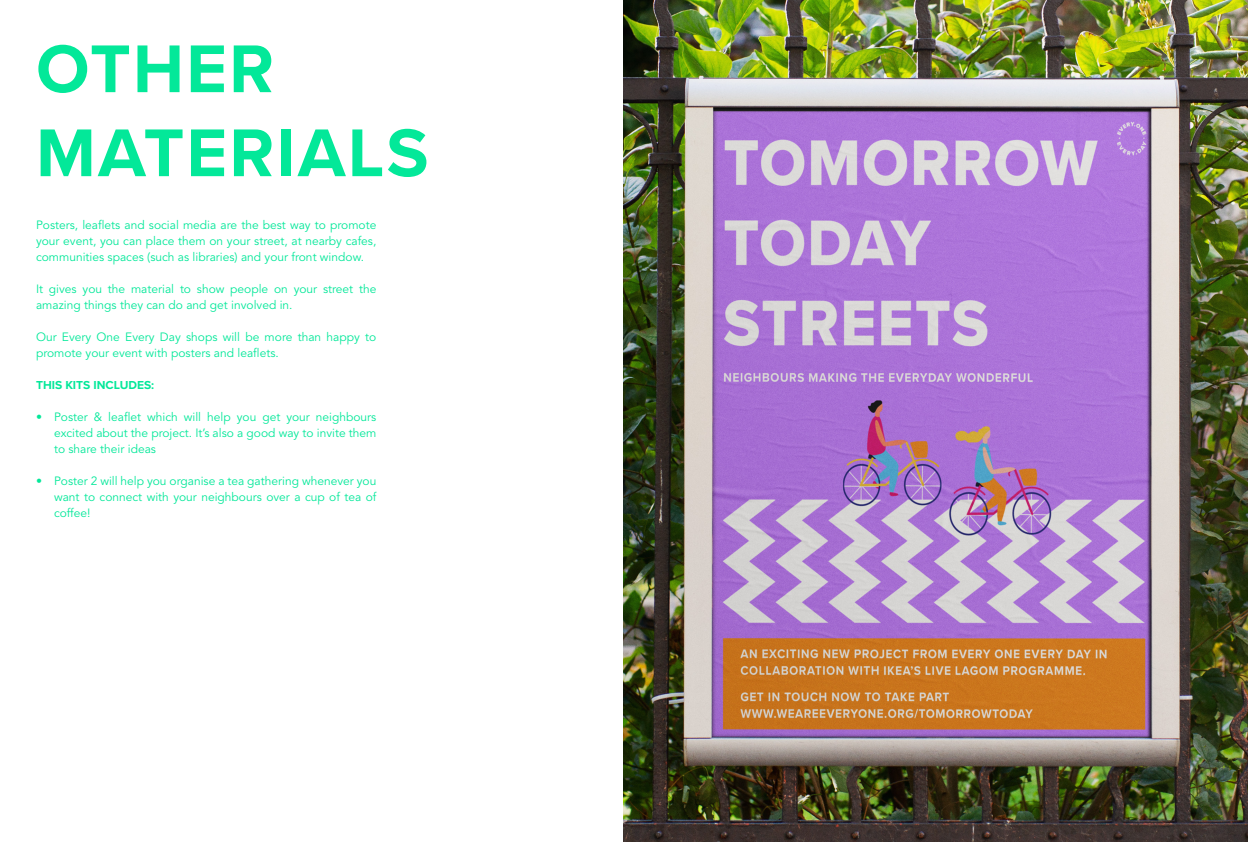
<style>
.page{position:relative;width:1248px;height:842px;background:#fff}
.page>*{position:absolute;margin:0;border:0;box-sizing:border-box;transform-origin:0 0}
.Page_Heading{font:700 70px "Proxima Nova";letter-spacing:.03em;color:#03e899}
.Page_Body_Text_Green{font:12px/16px "Avenir";color:#03e899;text-align:justify}
.Page_Body_Text_Green-2{font:700 12px "Proxima Nova";color:#03e899}
</style>
<div class="page">
<img style="left:623px;top:0;width:623px;height:842px">
<p class="Page_Heading" style="left:36px;top:17px;width:239px">OTHER</p>
<p class="Page_Heading" style="left:36px;top:101px;width:394px">MATERIALS</p>
<p class="Page_Body_Text_Green" style="left:36px;top:217px;width:342px">Posters, leaflets and social media are the best way to promote your event, you can place them on your street, at nearby cafes, communities spaces (such as libraries) and your front window.</p>
<p class="Page_Body_Text_Green" style="left:36px;top:281px;width:342px">It gives you the material to show people on your street the amazing things they can do and get involved in.</p>
<p class="Page_Body_Text_Green" style="left:36px;top:329px;width:342px">Our Every One Every Day shops will be more than happy to promote your event with posters and leaflets.</p>
<p class="Page_Body_Text_Green-2" style="left:36px;top:376px;width:120px">THIS KITS INCLUDES:</p>
<p class="Page_Body_Text_Green" style="left:54px;top:409px;width:324px;text-indent:-18px">• Poster &amp; leaflet which will help you get your neighbours excited about the project. It’s also a good way to invite them to share their ideas</p>
<p class="Page_Body_Text_Green" style="left:54px;top:473px;width:324px;text-indent:-18px">• Poster 2 will help you organise a tea gathering whenever you want to connect with your neighbours over a cup of tea of coffee!</p>
</div>
